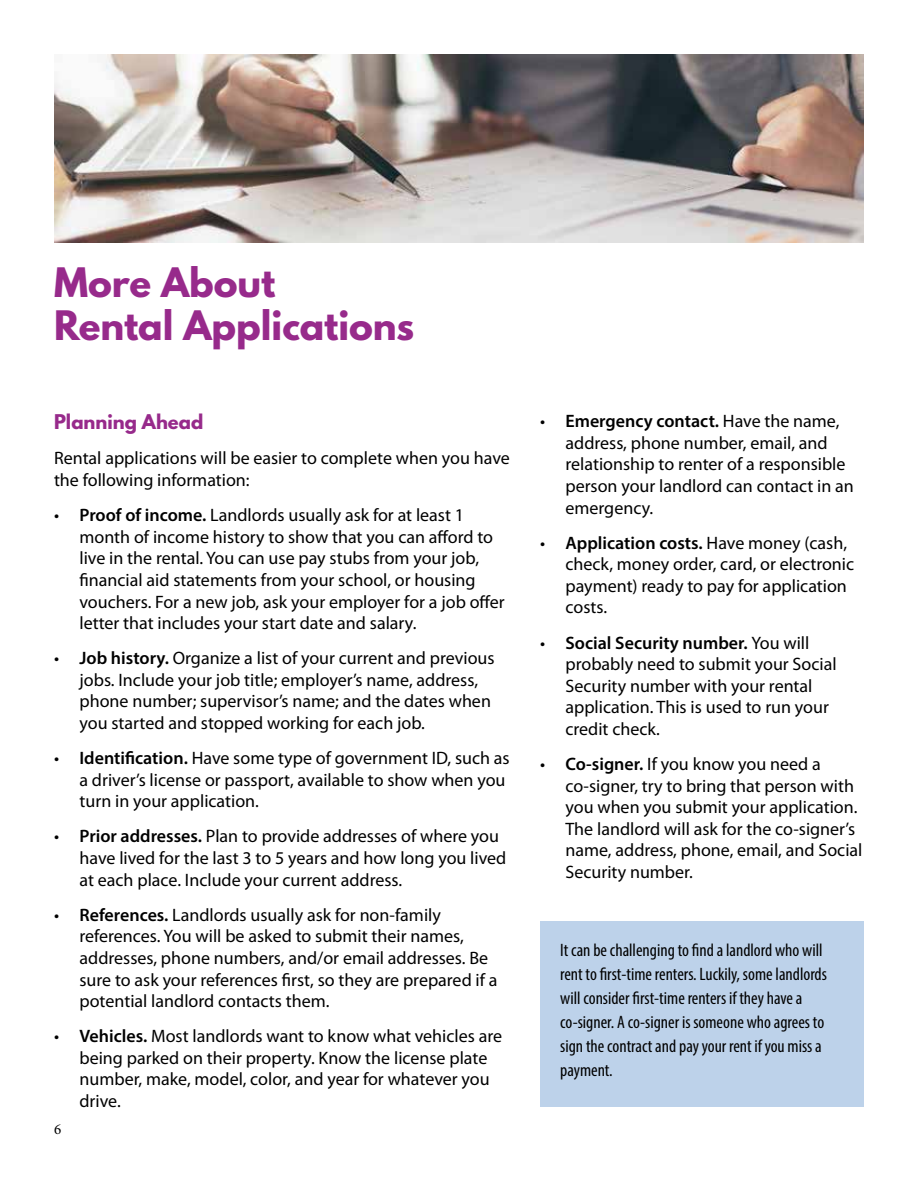
<style>
.page{position:relative;width:918px;height:1188px;background:#fff}
.page>*{position:absolute;margin:0;border:0;box-sizing:border-box;transform-origin:0 0}
.t1{font:700 36px/43.2px "League Spartan";color:#972a8b}
.t2{font:18px/21.6px "Myriad Pro";color:#000}
.t3{font:condensed 18px/24px "Myriad Pro";color:#000}
.t4{font:700 18px "League Spartan";color:#972a8b}
.t5{font:15px "Minion Pro";color:#000}
.s1{font-weight:600}
</style>
<div class="page">
<img style="left:54px;top:54px;width:810px;height:189px">
<div style="left:540px;top:922px;width:324px;height:185px;background:#bdd2ea"></div>
<h1 class="t1" style="left:54px;top:260px;width:362px">More About<br>Rental Applications</h1>
<p class="t4" style="left:54px;top:408px;width:151px">Planning Ahead</p>
<p class="t2" style="left:54px;top:447px;width:457px">Rental applications will be easier to complete when you have the following information:</p>
<p class="t2" style="left:80px;top:504px;width:427px;text-indent:-26px">• <span class="s1">Proof of income.</span> Landlords usually ask for at least 1 month of income history to show that you can afford to live in the rental. You can use pay stubs from your job, financial aid statements from your school, or housing vouchers. For a new job, ask your employer for a job offer letter that includes your start date and salary.</p>
<p class="t2" style="left:80px;top:647px;width:417px;text-indent:-26px">• <span class="s1">Job history.</span> Organize a list of your current and previous jobs. Include your job title; employer’s name, address, phone number; supervisor’s name; and the dates when you started and stopped working for each job.</p>
<p class="t2" style="left:80px;top:747px;width:432px;text-indent:-26px">• <span class="s1">Identification.</span> Have some type of government ID, such as a driver’s license or passport, available to show when you turn in your application.</p>
<p class="t2" style="left:80px;top:825px;width:428px;text-indent:-26px">• <span class="s1">Prior addresses.</span> Plan to provide addresses of where you have lived for the last 3 to 5 years and how long you lived at each place. Include your current address.</p>
<p class="t2" style="left:80px;top:904px;width:420px;text-indent:-26px">• <span class="s1">References.</span> Landlords usually ask for non-family references. You will be asked to submit their names, addresses, phone numbers, and/or email addresses. Be sure to ask your references first, so they are prepared if a potential landlord contacts them.</p>
<p class="t2" style="left:80px;top:1025px;width:424px;text-indent:-26px">• <span class="s1">Vehicles.</span> Most landlords want to know what vehicles are being parked on their property. Know the license plate number, make, model, color, and year for whatever you drive.</p>
<p class="t5" style="left:54px;top:1119px;width:9px">6</p>
<p class="t2" style="left:566px;top:410px;width:290px;text-indent:-26px">• <span class="s1">Emergency contact.</span> Have the name, address, phone number, email, and relationship to renter of a responsible person your landlord can contact in an emergency.</p>
<p class="t2" style="left:566px;top:532px;width:290px;text-indent:-26px">• <span class="s1">Application costs.</span> Have money (cash, check, money order, card, or electronic payment) ready to pay for application costs.</p>
<p class="t2" style="left:566px;top:631px;width:273px;text-indent:-26px">• <span class="s1">Social Security number.</span> You will probably need to submit your Social<br>Security number with your rental application. This is used to run your credit check.</p>
<p class="t2" style="left:566px;top:753px;width:298px;text-indent:-26px">• <span class="s1">Co-signer.</span> If you know you need a co-signer, try to bring that person with you when you submit your application.<br>The landlord will ask for the co-signer’s name, address, phone, email, and Social Security number.</p>
<p class="t3" style="left:560px;top:937px;width:268px">It can be challenging to find a landlord who will rent to first-time renters. Luckily, some landlords will consider first-time renters if they have a co-signer. A co-signer is someone who agrees to sign the contract and pay your rent if you miss a payment.</p>
</div>
